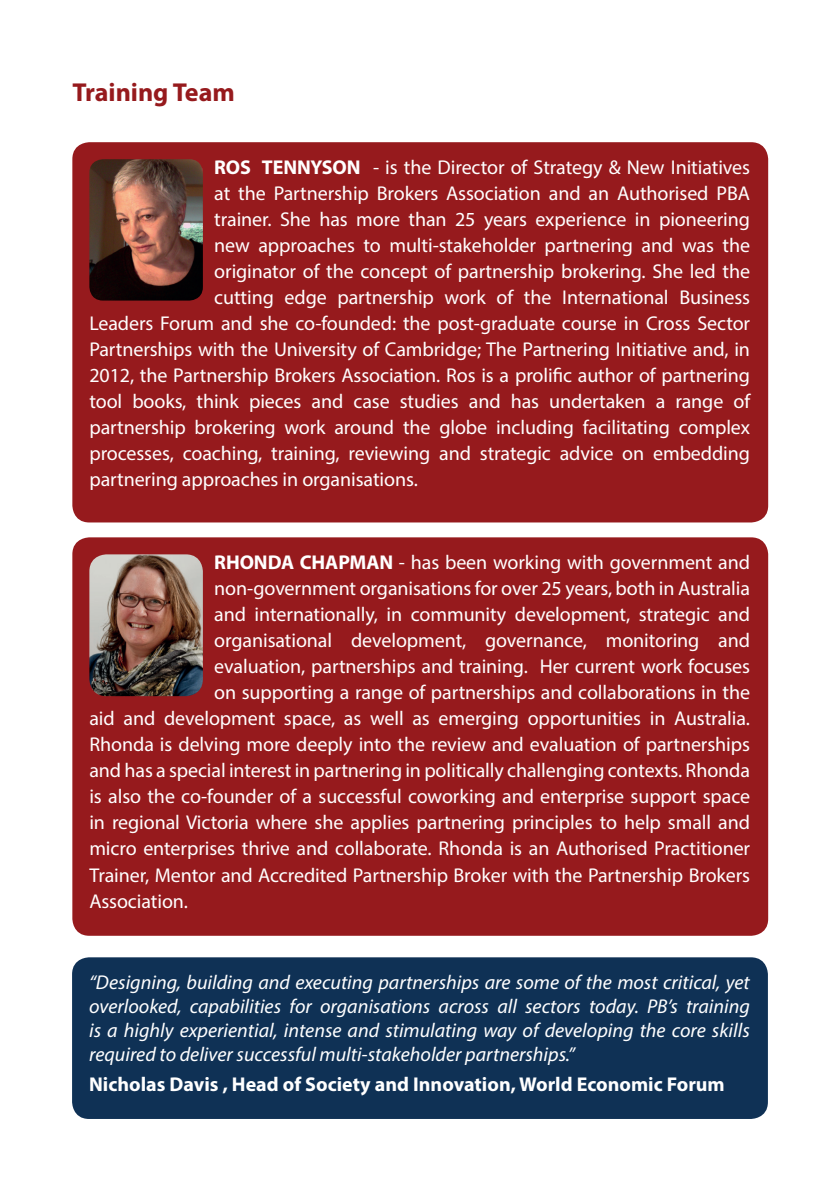
<style>
.page{position:relative;width:840px;height:1191px;background:#fff}
.page>*{position:absolute;margin:0;border:0;box-sizing:border-box;transform-origin:0 0}
.t1{font:700 26px "Myriad Pro";color:#961a1d}
.t2{font:20px "Myriad Pro";letter-spacing:-.005em;color:#fff}
.t3{font:italic 20px/24px "Myriad Pro";color:#fff;text-align:justify}
.t4{font:700 20px "Myriad Pro";color:#fff}
.s1{font-weight:700}
</style>
<div class="page">
<div style="left:72px;top:537px;width:695px;height:398px;background:#961a1d;border-radius:17px"></div>
<img style="left:89px;top:554px;width:114px;height:142px">
<div style="left:72px;top:142px;width:695px;height:380px;background:#961a1d;border-radius:17px"></div>
<div style="left:72px;top:957px;width:695px;height:162px;background:#0f3155;border-radius:17px"></div>
<img style="left:89px;top:159px;width:114px;height:141px">
<h1 class="t1" style="left:72px;top:76px;width:164px">Training Team</h1>
<p class="t2" style="left:214px;top:155px;width:537px"><span class="s1">ROS TENNYSON</span> - is the Director of Strategy &amp; New Initiatives</p>
<p class="t2" style="left:214px;top:181px;width:537px">at the Partnership Brokers Association and an Authorised PBA</p>
<p class="t2" style="left:214px;top:207px;width:537px">trainer. She has more than 25 years experience in pioneering</p>
<p class="t2" style="left:214px;top:233px;width:537px">new approaches to multi-stakeholder partnering and was the</p>
<p class="t2" style="left:214px;top:259px;width:537px">originator of the concept of partnership brokering. She led the</p>
<p class="t2" style="left:214px;top:285px;width:537px">cutting edge partnership work of the International Business</p>
<p class="t2" style="left:89px;top:311px;width:662px">Leaders Forum and she co-founded: the post-graduate course in Cross Sector</p>
<p class="t2" style="left:89px;top:337px;width:661px">Partnerships with the University of Cambridge; The Partnering Initiative and, in</p>
<p class="t2" style="left:89px;top:363px;width:661px">2012, the Partnership Brokers Association. Ros is a prolific author of partnering</p>
<p class="t2" style="left:89px;top:389px;width:662px">tool books, think pieces and case studies and has undertaken a range of</p>
<p class="t2" style="left:89px;top:415px;width:662px">partnership brokering work around the globe including facilitating complex</p>
<p class="t2" style="left:89px;top:441px;width:661px">processes, coaching, training, reviewing and strategic advice on embedding</p>
<p class="t2" style="left:89px;top:467px;width:330px">partnering approaches in organisations.</p>
<p class="t2" style="left:214px;top:550px;width:537px"><span class="s1">RHONDA CHAPMAN</span> - has been working with government and</p>
<p class="t2" style="left:214px;top:576px;width:537px">non-government organisations for over 25 years, both in Australia</p>
<p class="t2" style="left:214px;top:602px;width:537px">and internationally, in community development, strategic and</p>
<p class="t2" style="left:214px;top:628px;width:537px">organisational development, governance, monitoring and</p>
<p class="t2" style="left:214px;top:654px;width:537px">evaluation, partnerships and training. Her current work focuses</p>
<p class="t2" style="left:214px;top:680px;width:537px">on supporting a range of partnerships and collaborations in the</p>
<p class="t2" style="left:89px;top:706px;width:662px">aid and development space, as well as emerging opportunities in Australia.</p>
<p class="t2" style="left:89px;top:732px;width:661px">Rhonda is delving more deeply into the review and evaluation of partnerships</p>
<p class="t2" style="left:89px;top:758px;width:662px">and has a special interest in partnering in politically challenging contexts. Rhonda</p>
<p class="t2" style="left:89px;top:784px;width:661px">is also the co-founder of a successful coworking and enterprise support space</p>
<p class="t2" style="left:89px;top:810px;width:662px">in regional Victoria where she applies partnering principles to help small and</p>
<p class="t2" style="left:89px;top:836px;width:662px">micro enterprises thrive and collaborate. Rhonda is an Authorised Practitioner</p>
<p class="t2" style="left:89px;top:862px;width:662px">Trainer, Mentor and Accredited Partnership Broker with the Partnership Brokers</p>
<p class="t2" style="left:89px;top:888px;width:100px">Association.</p>
<p class="t3" style="left:89px;top:970px;width:662px">“Designing, building and executing partnerships are some of the most critical, yet overlooked, capabilities for organisations across all sectors today. PB’s training is a highly experiential, intense and stimulating way of developing the core skills required to deliver successful multi-stakeholder partnerships.”</p>
<p class="t4" style="left:89px;top:1071px;width:637px">Nicholas Davis , Head of Society and Innovation, World Economic Forum</p>
</div>
